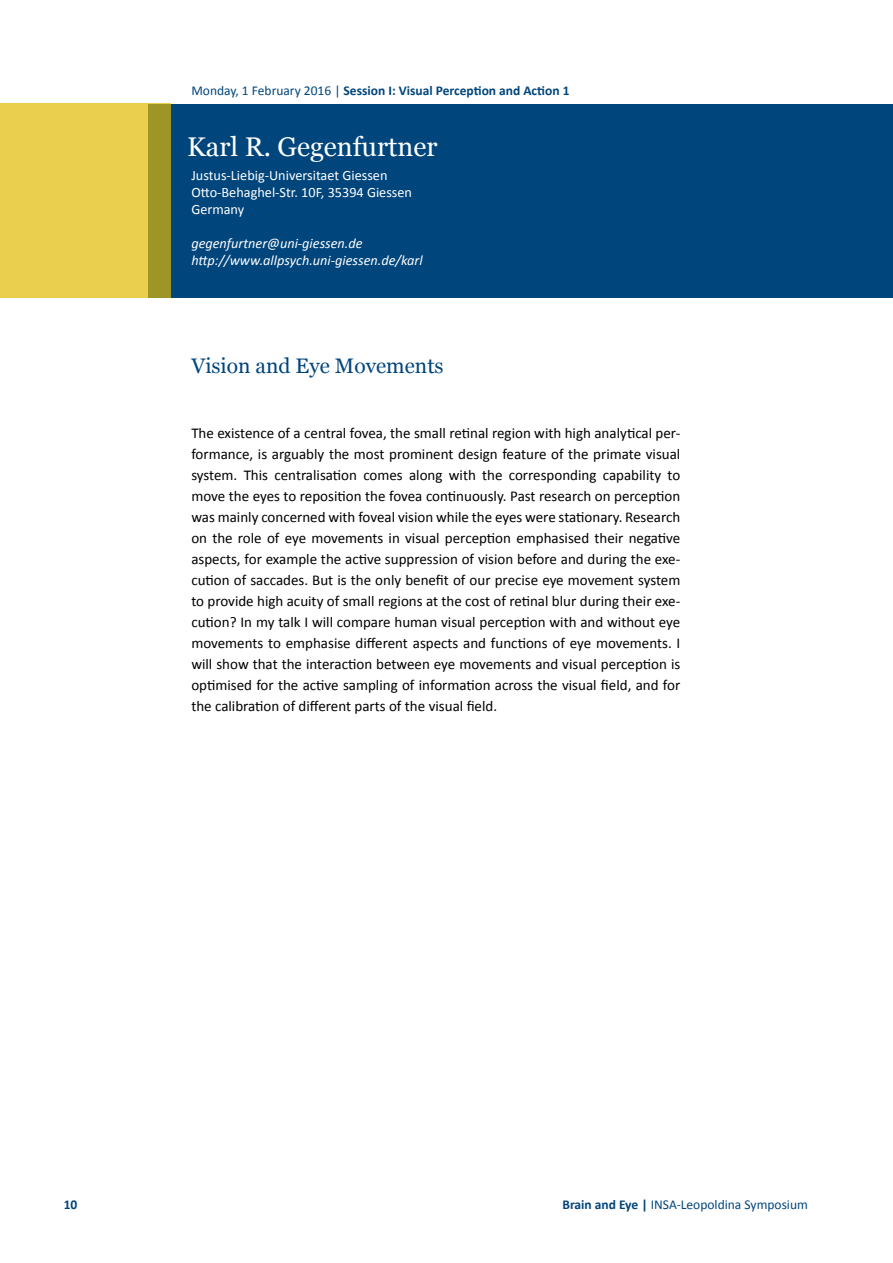
<style>
.page{position:relative;width:893px;height:1263px;background:#fff}
.page>*{position:absolute;margin:0;border:0;box-sizing:border-box;transform-origin:0 0}
.t1{font:27px "Georgia";color:#fff}
.t2{font:21px "Georgia";color:#00457c}
.t3{font:15px/21px "Calibri";color:#000;text-align:justify}
.t4{font:14.25px/17.1px "Calibri";color:#fff}
.t5{font:italic 14.25px/17.1px "Calibri";color:#fff}
.t6{font:700 13.5px "Calibri";color:#00457c}
.t7{font:13.5px "Calibri";color:#00457c}
.s1{font-weight:400}
.s2{font-weight:700}
</style>
<div class="page">
<div style="left:149px;top:104px;width:744px;height:194px;background:#00457c"></div>
<svg style="left:0;top:104px;width:170px;height:194px;background:#e0c647"></svg>
<p class="t6" style="left:191px;top:82px;width:380px"><span class="s1">Monday, 1 February 2016 |</span> Session I: Visual Perception and Action 1</p>
<h1 class="t1" style="left:187px;top:127px;width:252px">Karl R. Gegenfurtner</h1>
<p class="t4" style="left:191px;top:167px;width:222px">Justus-Liebig-Universitaet Giessen<br>Otto-Behaghel-Str. 10F, 35394 Giessen<br>Germany</p>
<p class="t5" style="left:191px;top:234px;width:233px">gegenfurtner@uni-giessen.de http://www.allpsych.uni-giessen.de/karl</p>
<h2 class="t2" style="left:191px;top:350px;width:254px">Vision and Eye Movements</h2>
<p class="t3" style="left:191px;top:422px;width:490px">The existence of a central fovea, the small retinal region with high analytical per&shy;formance, is arguably the most prominent design feature of the primate visual system. This centralisation comes along with the corresponding capability to move the eyes to reposition the fovea continuously. Past research on perception was mainly concerned with foveal vision while the eyes were stationary. Research on the role of eye movements in visual perception emphasised their negative aspects, for example the active suppression of vision before and during the exe&shy;cution of saccades. But is the only benefit of our precise eye movement system to provide high acuity of small regions at the cost of retinal blur during their exe&shy;cution? In my talk I will compare human visual perception with and without eye movements to emphasise different aspects and functions of eye movements. I will show that the interaction between eye movements and visual perception is optimised for the active sampling of information across the visual field, and for the calibration of different parts of the visual field.</p>
<p class="t6" style="left:64px;top:1195px;width:15px">10</p>
<p class="t7" style="left:562px;top:1195px;width:247px"><span class="s2">Brain and Eye |</span> INSA-Leopoldina Symposium</p>
</div>
